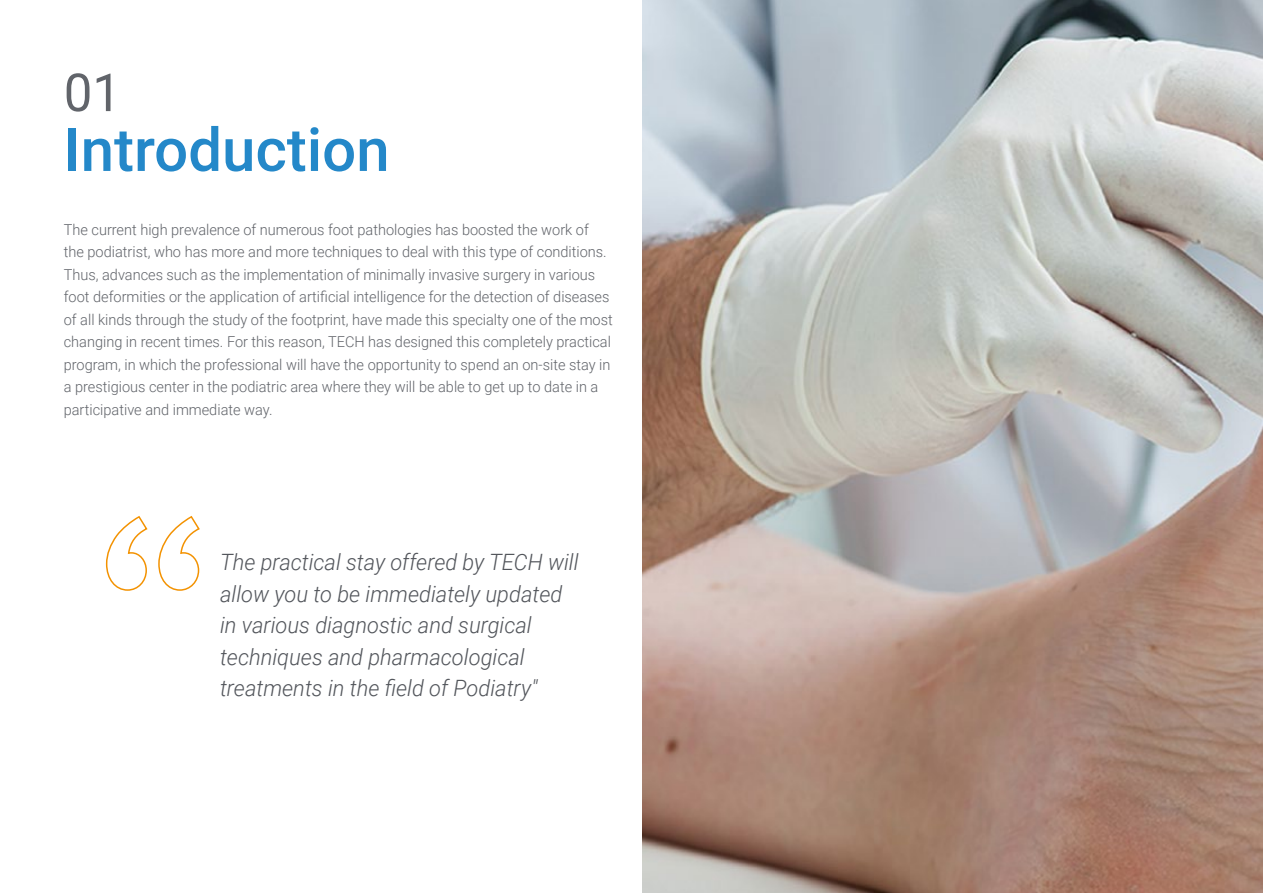
<style>
.page{position:relative;width:1263px;height:893px;background:#fff}
.page>*{position:absolute;margin:0;border:0;box-sizing:border-box;transform-origin:0 0}
.t1{font:500 60px "Roboto";color:#2488c9}
.t2{font:52.5px "Roboto";color:#61646a}
.t3{font:italic 300 22.5px/31.5px "Roboto";color:#52555b}
.t4{font:300 15px/22.5px "Roboto";color:#61646a}
</style>
<div class="page">
<svg style="left:105px;top:515px;width:95px;height:76px"></svg>
<img style="left:642px;top:0;width:621px;height:893px">
<h2 class="t2" style="left:64px;top:56px;width:59px">01</h2>
<h1 class="t1" style="left:64px;top:108px;width:327px">Introduction</h1>
<p class="t4" style="left:64px;top:217px;width:550px">The current high prevalence of numerous foot pathologies has boosted the work of the podiatrist, who has more and more techniques to deal with this type of conditions.<br>Thus, advances such as the implementation of minimally invasive surgery in various foot deformities or the application of artificial intelligence for the detection of diseases of all kinds through the study of the footprint, have made this specialty one of the most changing in recent times. For this reason, TECH has designed this completely practical program, in which the professional will have the opportunity to spend an on-site stay in a prestigious center in the podiatric area where they will be able to get up to date in a participative and immediate way.</p>
<h3 class="t3" style="left:220px;top:546px;width:360px">The practical stay offered by TECH will allow you to be immediately updated in various diagnostic and surgical techniques and pharmacological treatments in the field of Podiatry"</h3>
</div>
